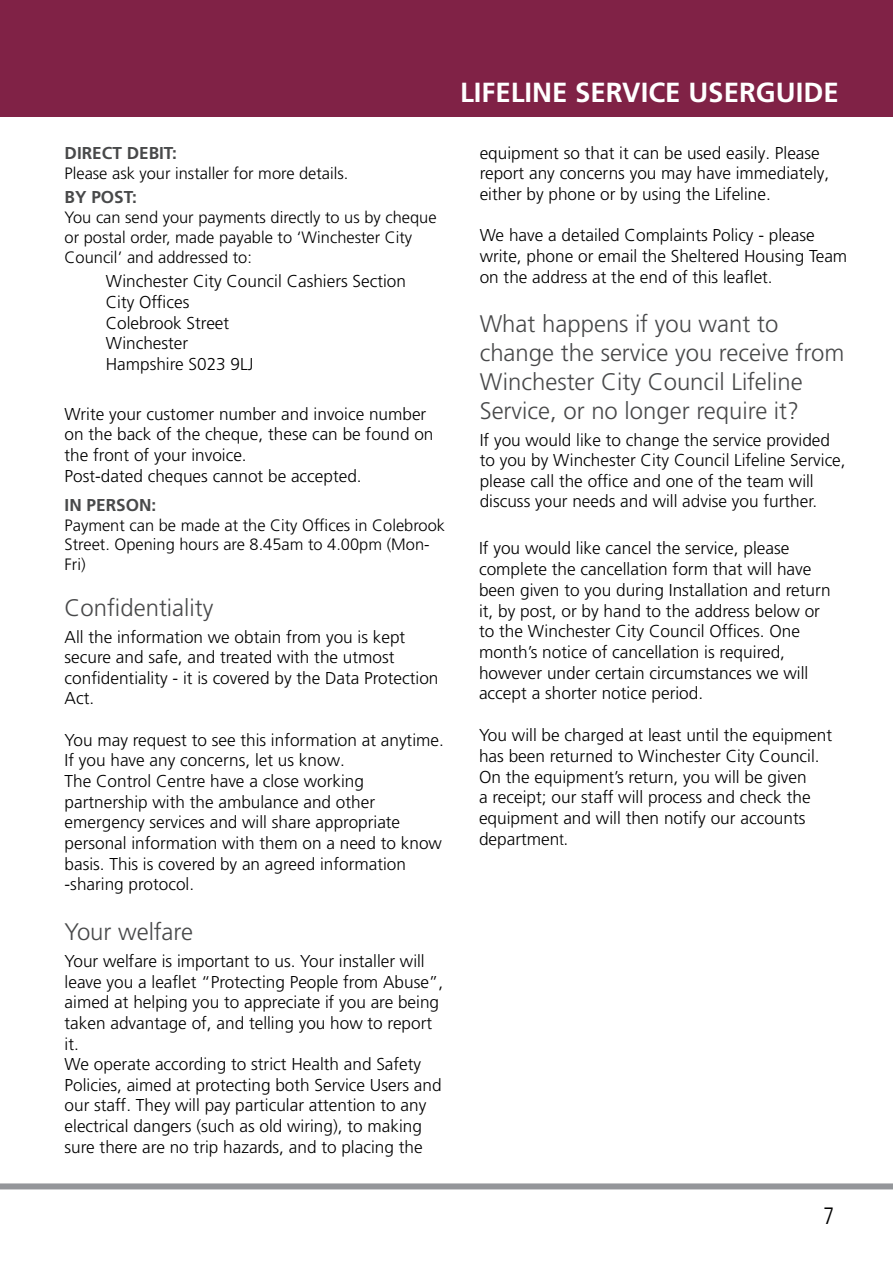
<style>
.page{position:relative;width:893px;height:1263px;background:#fff}
.page>*{position:absolute;margin:0;border:0;box-sizing:border-box;transform-origin:0 0}
.t1{font:700 27.6px "Frutiger LT Pro";color:#fff}
.t2{font:24px "Humanist 777 BT Light Condensed B";color:#000}
.t3{font:300 23.85px/28.7px "Frutiger LT Pro";color:#48494a}
.t4{font:300 17.25px/20.7px "Frutiger LT Pro";color:#000}
.t5{font:700 17.25px "Frutiger LT Pro";color:#48494a}
.t6{font:300 16.5px/19.8px "Frutiger LT Pro";color:#000}
.s1{font-family:"Humanist 777 BT Light Condensed B";font-weight:400}
</style>
<div class="page">
<div style="left:0;top:0;width:893px;height:117px;background:#802246"></div>
<div style="left:0;top:1183px;width:893px;height:6px;background:#94969a"></div>
<p class="t5" style="left:65px;top:143px;width:114px">DIRECT DEBIT:</p>
<p class="t6" style="left:65px;top:163px;width:285px">Please ask your installer for more details.</p>
<p class="t5" style="left:65px;top:187px;width:74px">BY POST:</p>
<p class="t6" style="left:65px;top:208px;width:373px">You can send your payments directly to us by cheque or postal order, made payable to ‘Winchester City<br>Council’ and addressed to:</p>
<p class="t4" style="left:106px;top:271px;width:302px">Winchester City Council Cashiers Section<br>City Offices<br>Colebrook Street<br>Winchester<br>Hampshire S023 9LJ</p>
<p class="t4" style="left:65px;top:404px;width:370px">Write your customer number and invoice number on the back of the cheque, these can be found on the front of your invoice.<br>Post-dated cheques cannot be accepted.</p>
<p class="t5" style="left:65px;top:495px;width:93px">IN PERSON:</p>
<p class="t6" style="left:65px;top:515px;width:382px">Payment can be made at the City Offices in Colebrook<br>Street. Opening hours are 8.45am to 4.00pm (Mon-<br>Fri)</p>
<h3 class="t3" style="left:65px;top:593px;width:150px">Confidentiality</h3>
<p class="t4" style="left:65px;top:626px;width:375px">All the information we obtain from you is kept secure and safe, and treated with the utmost confidentiality - it is covered by the Data Protection Act.</p>
<p class="t4" style="left:65px;top:729px;width:381px">You may request to see this information at anytime.<br>If you have any concerns, let us know.<br>The Control Centre have a close working partnership with the ambulance and other emergency services and will share appropriate personal information with them on a need to know basis. This is covered by an agreed information -sharing protocol.</p>
<h3 class="t3" style="left:65px;top:918px;width:130px">Your welfare</h3>
<p class="t4" style="left:65px;top:951px;width:380px">Your welfare is important to us. Your installer will leave you a leaflet “Protecting People from Abuse”, aimed at helping you to appreciate if you are being taken advantage of, and telling you how to report it.<br>We operate according to strict Health and Safety Policies, aimed at protecting both Service Users and our staff. They will pay particular attention to any electrical dangers (such as old wiring), to making sure there are no trip hazards, and to placing the</p>
<h1 class="t1" style="left:460px;top:76px;width:380px">LIFELINE SERVICE USERGUIDE</h1>
<p class="t4" style="left:480px;top:143px;width:351px">equipment so that it can be used easily. Please report any concerns you may have immediately, either by phone or by using the Lifeline.</p>
<p class="t4" style="left:480px;top:225px;width:369px">We have a detailed Complaints Policy - please write, phone or email the Sheltered Housing Team on the address at the end of this leaflet.</p>
<h3 class="t3" style="left:480px;top:310px;width:366px">What happens if you want to change the service you receive from<br>Winchester City Council Lifeline<br>Service, or no longer require it?</h3>
<p class="t4" style="left:480px;top:429px;width:367px">If you would like to change the service provided to you by Winchester City Council Lifeline Service, please call the office and one of the team will discuss your needs and will advise you further.</p>
<p class="t4" style="left:479px;top:538px;width:353px">If you would like cancel the service, please complete the cancellation form that will have been given to you during Installation and return it, by post, or by hand to the address below or to the Winchester City Council Offices. One month’s notice of cancellation is required, however under certain circumstances we will accept a shorter notice period.</p>
<p class="t4" style="left:479px;top:725px;width:355px">You will be charged at least until the equipment has been returned to Winchester City Council.<br>On the equipment’s return, you will be given<br>a receipt; our staff will process and check the equipment and will then notify our accounts departmen<span class="s1">t.</span></p>
<h2 class="t2" style="left:823px;top:1201px;width:13px">7</h2>
</div>
